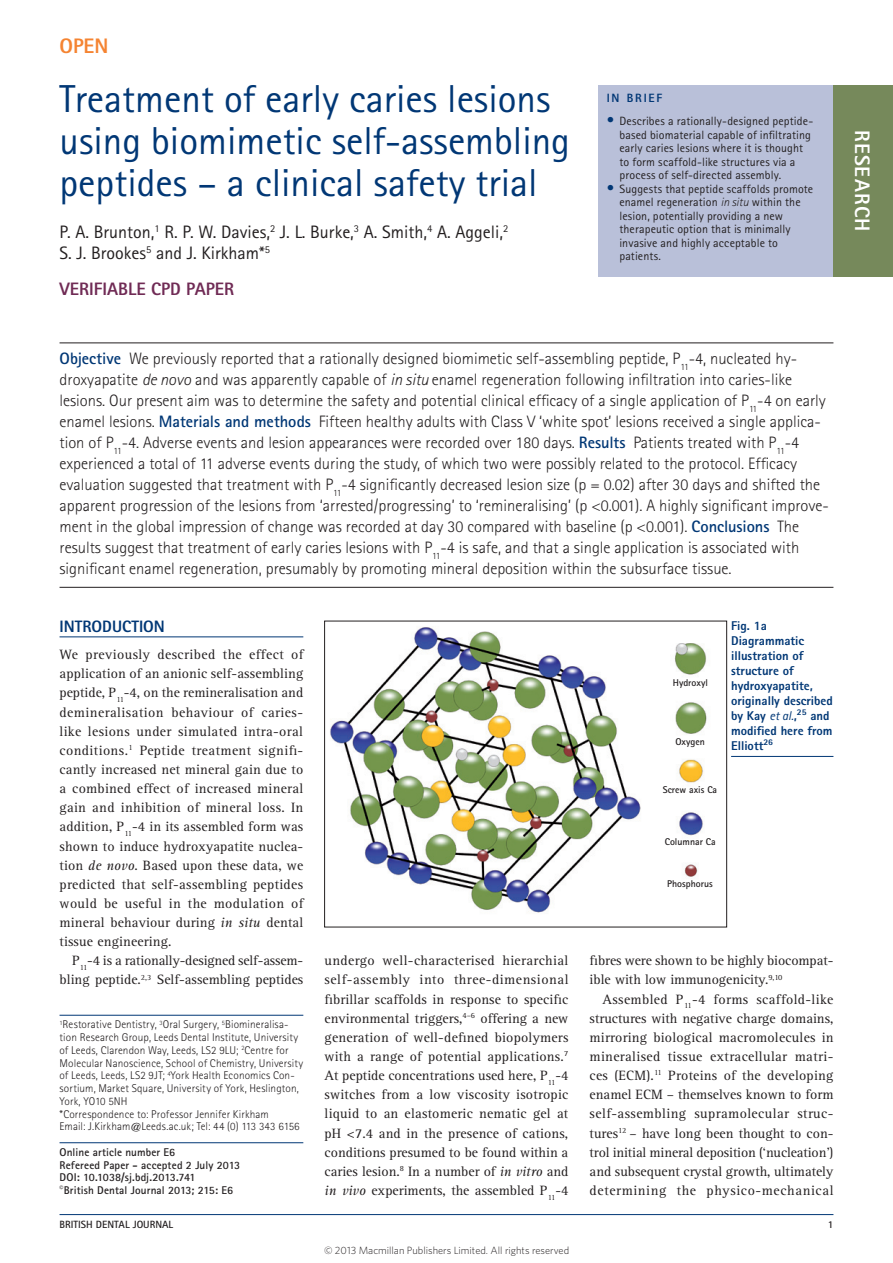
<style>
.page{position:relative;width:893px;height:1263px;background:#fff}
.page>*{position:absolute;margin:0;border:0;box-sizing:border-box;transform-origin:0 0}
.head{font:39px/42px "Rotis Sans Serif Std";color:#013775}
.t1{font:800 21px "Rotis Sans Serif Std";letter-spacing:.055em;color:#fff}
.table_text_bold{font:800 21px "Rotis Sans Serif Std";color:#f58432}
.author{font:18px/21px "Rotis Sans Serif Std";color:#231f20}
.author-2{font:800 18px "Rotis Sans Serif Std";color:#702b55}
.abstract{font:300 16.5px/21px "Rotis Sans Serif Std";color:#231f20}
.crosshead_1{font:800 16.5px "Rotis Sans Serif Std";color:#013775}
.body{font:13.95px/19.2px "Rotis Serif Std";color:#231f20;text-align:justify}
.body_fullout{font:13.95px/19.2px "Rotis Serif Std";letter-spacing:.01em;color:#231f20;text-align:justify}
.table_fig_caption{font:800 12.75px/15px "Rotis Sans Serif Std";color:#013775}
.in_brief{font:12px/13.5px "Rotis Sans Serif Std";letter-spacing:.01em;color:#231f20}
.t2{font:800 12px "Rotis Sans Serif Std";letter-spacing:.15em;color:#013775}
.author_biog{font:300 11.25px/12.8px "Rotis Sans Serif Std";letter-spacing:.01em;color:#231f20}
.article_details{font:700 11.25px/12.8px "Rotis Sans Serif Std";letter-spacing:.01em;color:#231f20}
.t3{font:300 10.5px "Whitney";color:#231f20}
.t4{font:700 10.5px "Rotis Sans Serif Std";color:#231f20}
.t5{font:700 9.9px "Rotis Sans Serif Std";color:#231f20}
.s1{font-size:15px;color:#013775}
.s2{font-weight:300;font-style:italic}
.s3{font-weight:700;color:#013775}
.s4{font-style:italic}
.s5{font-weight:400;font-style:italic}
</style>
<div class="page">
<hr style="left:60px;top:636px;width:243px;height:1px;background:#013775">
<hr style="left:60px;top:343px;width:773px;height:1px;background:#231f20">
<hr style="left:60px;top:587px;width:773px;height:1px;background:#231f20">
<hr style="left:60px;top:1015px;width:243px;height:1px;background:#013775">
<hr style="left:60px;top:1142px;width:243px;height:1px;background:#013775">
<div style="left:598px;top:85px;width:295px;height:191px;background:#b9c0d9"></div>
<div style="left:833px;top:85px;width:60px;height:191px;background:#76895b"></div>
<img style="left:330px;top:627px;width:377px;height:286px">
<div style="left:324px;top:621px;width:403px;height:306px;border:1px solid #231f20"></div>
<hr style="left:731px;top:756px;width:102px;height:1px;background:#013775">
<hr style="left:60px;top:1214px;width:773px;height:1px;background:#013775">
<p class="table_text_bold" style="left:60px;top:33px;width:51px">OPEN</p>
<p class="head" style="left:60px;top:77px;width:512px">Treatment of early caries lesions using biomimetic self-assembling peptides – a clinical safety trial</p>
<p class="author" style="left:60px;top:221px;width:450px">P. A. Brunton,<sup>1</sup> R. P. W. Davies,<sup>2</sup> J. L. Burke,<sup>3</sup> A. Smith,<sup>4</sup> A. Aggeli,<sup>2<br></sup>S. J. Brookes<sup>5</sup> and J. Kirkham*<sup>5</sup></p>
<p class="author-2" style="left:60px;top:277px;width:176px">VERIFIABLE CPD PAPER</p>
<p class="t2" style="left:607px;top:90px;width:57px">IN BRIEF</p>
<p class="in_brief" style="left:619px;top:114px;width:195px;text-indent:-13px"><span class="s1">•</span> Describes a rationally-designed peptide&shy;based biomaterial capable of infiltrating early caries lesions where it is thought to form scaffold-like structures via a process of self-directed assembly.</p>
<p class="in_brief" style="left:619px;top:182px;width:195px;text-indent:-13px"><span class="s1">•</span> Suggests that peptide scaffolds promote enamel regeneration <span class="s2">in situ</span> within the lesion, potentially providing a new therapeutic option that is minimally invasive and highly acceptable to patients.</p>
<p class="t1" style="left:876px;top:130px;width:103px;rotate:90deg">RESEARCH</p>
<p class="abstract" style="left:60px;top:348px;width:771px"><span class="s3">Objective</span> We previously reported that a rationally designed biomimetic self-assembling peptide, P<sub>11</sub>‑4, nucleated hy&shy;droxyapatite <span class="s4">de novo</span> and was apparently capable of <span class="s4">in situ</span> enamel regeneration following infiltration into caries-like lesions. Our present aim was to determine the safety and potential clinical efficacy of a single application of P<sub>11</sub>‑4 on early enamel lesions. <span class="s3">Materials and methods</span> Fifteen healthy adults with Class V ‘white spot’ lesions received a single applica&shy;tion of P<sub>11</sub>‑4. Adverse events and lesion appearances were recorded over 180 days. <span class="s3">Results</span> Patients treated with P<sub>11</sub>‑4 experienced a total of 11 adverse events during the study, of which two were possibly related to the protocol. Efficacy evaluation suggested that treatment with P<sub>11</sub>‑4 significantly decreased lesion size (p = 0.02) after 30 days and shifted the apparent progression of the lesions from ‘arrested/progressing’ to ‘remineralising’ (p &lt;0.001). A highly significant improve&shy;ment in the global impression of change was recorded at day 30 compared with baseline (p &lt;0.001). <span class="s3">Conclusions</span> The results suggest that treatment of early caries lesions with P<sub>11</sub>‑4 is safe, and that a single application is associated with significant enamel regeneration, presumably by promoting mineral deposition within the subsurface tissue.</p>
<p class="crosshead_1" style="left:60px;top:616px;width:107px">INTRODUCTION</p>
<p class="body_fullout" style="left:60px;top:645px;width:245px">We previously described the effect of application of an anionic self-assembling peptide, P<sub>11</sub>‑4, on the remineralisation and demineralisation behaviour of caries&shy;like lesions under simulated intra-oral conditions.<sup>1</sup> Peptide treatment signifi&shy;cantly increased net mineral gain due to a combined effect of increased mineral gain and inhibition of mineral loss. In addition, P<sub>11</sub>‑4 in its assembled form was shown to induce hydroxyapatite nuclea&shy;tion <span class="s4">de novo</span>. Based upon these data, we predicted that self-assembling peptides would be useful in the modulation of mineral behaviour during <span class="s4">in situ</span> dental tissue engineering.</p>
<p class="body" style="left:60px;top:951px;width:245px;text-align:right">P<sub>11</sub>‑4 is a rationally-designed self-assem&shy;bling peptide.<sup>2,3</sup> Self-assembling peptides</p>
<p class="author_biog" style="left:60px;top:1018px;width:245px"><sup>1</sup>Restorative Dentistry, <sup>3</sup>Oral Surgery, <sup>5</sup>Biomineralisa&shy;tion Research Group, Leeds Dental Institute, University of Leeds, Clarendon Way, Leeds, LS2 9LU; <sup>2</sup>Centre for Molecular Nanoscience, School of Chemistry, University of Leeds, Leeds, LS2 9JT; <sup>4</sup>York Health Economics Con&shy;sortium, Market Square, University of York, Heslington, York, YO10 5NH<br>*Correspondence to: Professor Jennifer Kirkham<br>Email: J.Kirkham@Leeds.ac.uk; Tel: 44 (0) 113 343 6156</p>
<p class="article_details" style="left:60px;top:1145px;width:182px">Online article number E6<br>Refereed Paper - accepted 2 July 2013<br>DOI: 10.1038/sj.bdj.2013.741<br><sup>©</sup>British Dental Journal 2013; 215: E6</p>
<p class="body" style="left:325px;top:951px;width:245px">undergo well-characterised hierarchial self-assembly into three-dimensional fibrillar scaffolds in response to specific environmental triggers,<sup>4–6</sup> offering a new generation of well-defined biopolymers with a range of potential applications.<sup>7<br></sup>At peptide concentrations used here, P<sub>11</sub>‑4 switches from a low viscosity isotropic liquid to an elastomeric nematic gel at pH &lt;7.4 and in the presence of cations, conditions presumed to be found within a caries lesion.<sup>8</sup> In a number of <span class="s4">in vitro</span> and <span class="s4">in vivo</span> experiments, the assembled P<sub>11</sub>‑4</p>
<p class="t5" style="left:673px;top:677px;width:37px">Hydroxyl</p>
<p class="t5" style="left:675px;top:735px;width:31px">Oxygen</p>
<p class="t5" style="left:663px;top:783px;width:56px">Screw axis Ca</p>
<p class="table_fig_caption" style="left:731px;top:618px;width:103px">Fig. 1a<br>Diagrammatic illustration of structure of hydroxyapatite, originally described by Kay <span class="s5">et al.</span>,<sup>25</sup> and modified here from<br>Elliott<sup>26</sup></p>
<p class="t5" style="left:665px;top:835px;width:52px">Columnar Ca</p>
<p class="t5" style="left:667px;top:878px;width:47px">Phosphorus</p>
<p class="body" style="left:590px;top:951px;width:245px">fibres were shown to be highly biocompat&shy;ible with low immunogenicity.<sup>9,10</sup></p>
<p class="body" style="left:590px;top:990px;width:245px;text-indent:13px">Assembled P<sub>11</sub>‑4 forms scaffold-like structures with negative charge domains, mirroring biological macromolecules in mineralised tissue extracellular matri&shy;ces (ECM).<sup>11</sup> Proteins of the developing enamel ECM – themselves known to form self-assembling supramolecular struc&shy;tures<sup>12</sup> – have long been thought to con&shy;trol initial mineral deposition (‘nucleation’) and subsequent crystal growth, ultimately determining the physico-mechanical</p>
<p class="t4" style="left:60px;top:1217px;width:115px">BRITISH DENTAL JOURNAL</p>
<p class="t4" style="left:828px;top:1217px;width:7px">1</p>
<p class="t3" style="left:324px;top:1243px;width:247px">© 2013 Macmillan Publishers Limited. All rights reserved</p>
</div>
